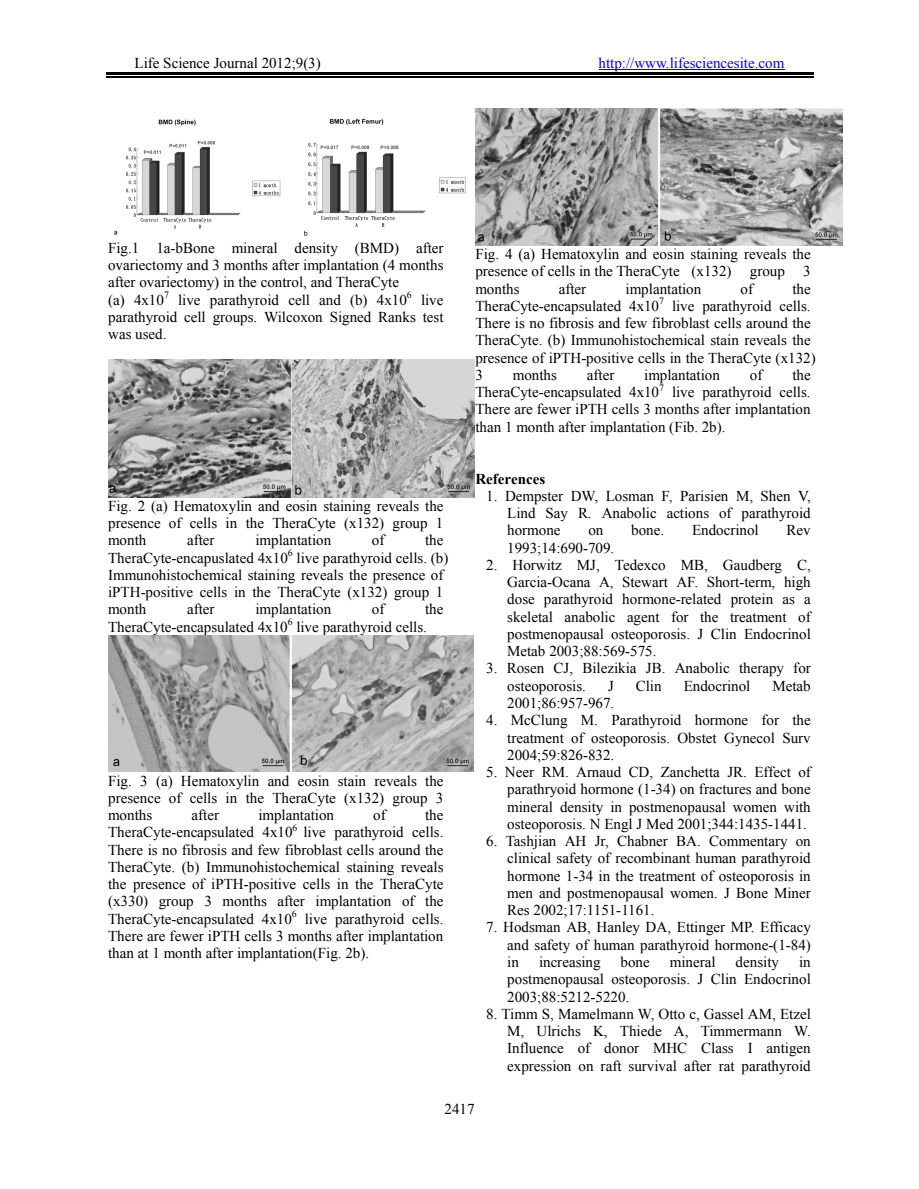
<style>
.page{position:relative;width:919px;height:1189px;background:#fff}
.page>*{position:absolute;margin:0;border:0;box-sizing:border-box;transform-origin:0 0}
.t1{font:15px/17.2px "Times New Roman";color:#000;text-align:justify}
.t2{font:15px "Times New Roman";color:#00f}
.t3{font:700 15px "Times New Roman";color:#000}
</style>
<div class="page">
<hr style="left:598px;top:70px;width:186px;height:1px;background:#00f">
<hr style="left:106px;top:76px;width:706px;height:1px;background:#000">
<hr style="left:106px;top:73px;width:706px;height:2px;background:#000">
<img style="left:114px;top:118px;width:352px;height:118px">
<img style="left:108px;top:360px;width:367px;height:137px">
<img style="left:108px;top:635px;width:366px;height:136px">
<img style="left:475px;top:108px;width:366px;height:137px">
<p class="t1" style="left:134px;top:54px;width:188px">Life Science Journal 2012;9(3)</p>
<p class="t2" style="left:598px;top:53px;width:187px">http://www.lifesciencesite.com</p>
<p class="t1" style="left:108px;top:239px;width:337px">Fig.1 1a-bBone mineral density (BMD) after ovariectomy and 3 months after implantation (4 months after ovariectomy) in the control, and TheraCyte</p>
<p class="t1" style="left:108px;top:291px;width:337px">(a) 4x10<sup>7</sup> live parathyroid cell and (b) 4x10<sup>6</sup> live parathyroid cell groups. Wilcoxon Signed Ranks test was used.</p>
<p class="t1" style="left:108px;top:497px;width:337px">Fig. 2 (a) Hematoxylin and eosin staining reveals the presence of cells in the TheraCyte (x132) group 1 month</p>
<p class="t1" style="left:108px;top:531px;width:342px;text-align:left;text-indent:317px">the TheraCyte-encapuslated 4x10<sup>6</sup> live parathyroid cells. (b)<br>Immunohistochemical staining reveals the presence of iPTH-positive cells in the TheraCyte (x132) group 1 month</p>
<p class="t1" style="left:187px;top:531px;width:29px">after</p>
<p class="t1" style="left:255px;top:531px;width:77px">implantation</p>
<p class="t1" style="left:372px;top:531px;width:14px">of</p>
<p class="t1" style="left:108px;top:600px;width:337px;text-indent:317px">the<br>TheraCyte-encapsulated 4x10<sup>6</sup> live parathyroid cells.</p>
<p class="t1" style="left:187px;top:600px;width:29px">after</p>
<p class="t1" style="left:255px;top:600px;width:77px">implantation</p>
<p class="t1" style="left:372px;top:600px;width:14px">of</p>
<p class="t1" style="left:108px;top:771px;width:337px">Fig. 3 (a) Hematoxylin and eosin stain reveals the presence of cells in the TheraCyte (x132) group 3 months</p>
<p class="t1" style="left:108px;top:806px;width:337px;text-indent:317px">the TheraCyte-encapsulated 4x10<sup>6</sup> live parathyroid cells.<br>There is no fibrosis and few fibroblast cells around the TheraCyte. (b) Immunohistochemical staining reveals the presence of iPTH-positive cells in the TheraCyte (x330) group 3 months after implantation of the TheraCyte-encapsulated 4x10<sup>6</sup> live parathyroid cells.<br>There are fewer iPTH cells 3 months after implantation than at 1 month after implantation(Fig. 2b).</p>
<p class="t1" style="left:191px;top:806px;width:29px">after</p>
<p class="t1" style="left:258px;top:806px;width:77px">implantation</p>
<p class="t1" style="left:373px;top:806px;width:14px">of</p>
<p class="t1" style="left:475px;top:245px;width:337px">Fig. 4 (a) Hematoxylin and eosin staining reveals the presence of cells in the TheraCyte (x132) group 3 months</p>
<p class="t1" style="left:475px;top:280px;width:342px;text-align:left;text-indent:317px">the TheraCyte-encapsulated 4x10<sup>7</sup> live parathyroid cells.<br>There is no fibrosis and few fibroblast cells around the TheraCyte. (b) Immunohistochemical stain reveals the presence of iPTH-positive cells in the TheraCyte (x132)<br>3</p>
<p class="t1" style="left:558px;top:280px;width:29px">after</p>
<p class="t1" style="left:625px;top:280px;width:77px">implantation</p>
<p class="t1" style="left:740px;top:280px;width:14px">of</p>
<p class="t1" style="left:475px;top:366px;width:337px;text-indent:317px">the TheraCyte-encapsulated 4x10<sup>7</sup> live parathyroid cells.<br>There are fewer iPTH cells 3 months after implantation than 1 month after implantation (Fib. 2b).</p>
<p class="t3" style="left:475px;top:468px;width:72px">References</p>
<p class="t1" style="left:507px;top:487px;width:305px;text-indent:-21px">1. Dempster DW, Losman F, Parisien M, Shen V, Lind Say R. Anabolic actions of parathyroid hormone</p>
<p class="t1" style="left:512px;top:366px;width:46px">months</p>
<p class="t1" style="left:586px;top:366px;width:29px">after</p>
<p class="t1" style="left:644px;top:366px;width:77px">implantation</p>
<p class="t1" style="left:749px;top:366px;width:14px">of</p>
<p class="t1" style="left:588px;top:521px;width:16px">on</p>
<p class="t1" style="left:631px;top:521px;width:34px">bone.</p>
<p class="t1" style="left:691px;top:521px;width:68px">Endocrinol</p>
<p class="t1" style="left:786px;top:521px;width:26px">Rev</p>
<p class="t1" style="left:507px;top:538px;width:109px">1993;14:690-709.</p>
<p class="t1" style="left:507px;top:556px;width:305px;text-indent:-21px">2. Horwitz MJ, Tedexco MB, Gaudberg C, Garcia-Ocana A, Stewart AF. Short-term, high dose parathyroid hormone-related protein as a skeletal anabolic agent for the treatment of postmenopausal osteoporosis. J Clin Endocrinol Metab 2003;88:569-575.</p>
<p class="t1" style="left:507px;top:659px;width:305px;text-indent:-21px">3. Rosen CJ, Bilezikia JB. Anabolic therapy for osteoporosis.</p>
<p class="t1" style="left:607px;top:676px;width:7px">J</p>
<p class="t1" style="left:635px;top:676px;width:27px">Clin</p>
<p class="t1" style="left:683px;top:676px;width:68px">Endocrinol</p>
<p class="t1" style="left:772px;top:676px;width:40px">Metab</p>
<p class="t1" style="left:507px;top:694px;width:109px">2001;86:957-967.</p>
<p class="t1" style="left:507px;top:711px;width:305px;text-indent:-21px">4. McClung M. Parathyroid hormone for the treatment of osteoporosis. Obstet Gynecol Surv 2004;59:826-832.</p>
<p class="t1" style="left:507px;top:763px;width:305px;text-indent:-21px">5. Neer RM. Arnaud CD, Zanchetta JR. Effect of parathryoid hormone (1-34) on fractures and bone mineral density in postmenopausal women with osteoporosis. N Engl J Med 2001;344:1435-1441.</p>
<p class="t1" style="left:507px;top:832px;width:305px;text-indent:-21px">6. Tashjian AH Jr, Chabner BA. Commentary on clinical safety of recombinant human parathyroid hormone 1-34 in the treatment of osteoporosis in men and postmenopausal women. J Bone Miner Res 2002;17:1151-1161.</p>
<p class="t1" style="left:507px;top:918px;width:305px;text-indent:-21px">7. Hodsman AB, Hanley DA, Ettinger MP. Efficacy and safety of human parathyroid hormone-(1-84) in</p>
<p class="t1" style="left:507px;top:952px;width:305px;text-indent:292px">in postmenopausal osteoporosis. J Clin Endocrinol 2003;88:5212-5220.</p>
<p class="t1" style="left:507px;top:1004px;width:305px;text-indent:-21px">8. Timm S, Mamelmann W, Otto c, Gassel AM, Etzel M, Ulrichs K, Thiede A, Timmermann W.<br>Influence of donor MHC Class I antigen expression on raft survival after rat parathyroid</p>
<p class="t1" style="left:539px;top:952px;width:63px">increasing</p>
<p class="t1" style="left:620px;top:952px;width:31px">bone</p>
<p class="t1" style="left:669px;top:952px;width:47px">mineral</p>
<p class="t1" style="left:735px;top:952px;width:45px">density</p>
<p class="t1" style="left:444px;top:1100px;width:32px">2417</p>
</div>
